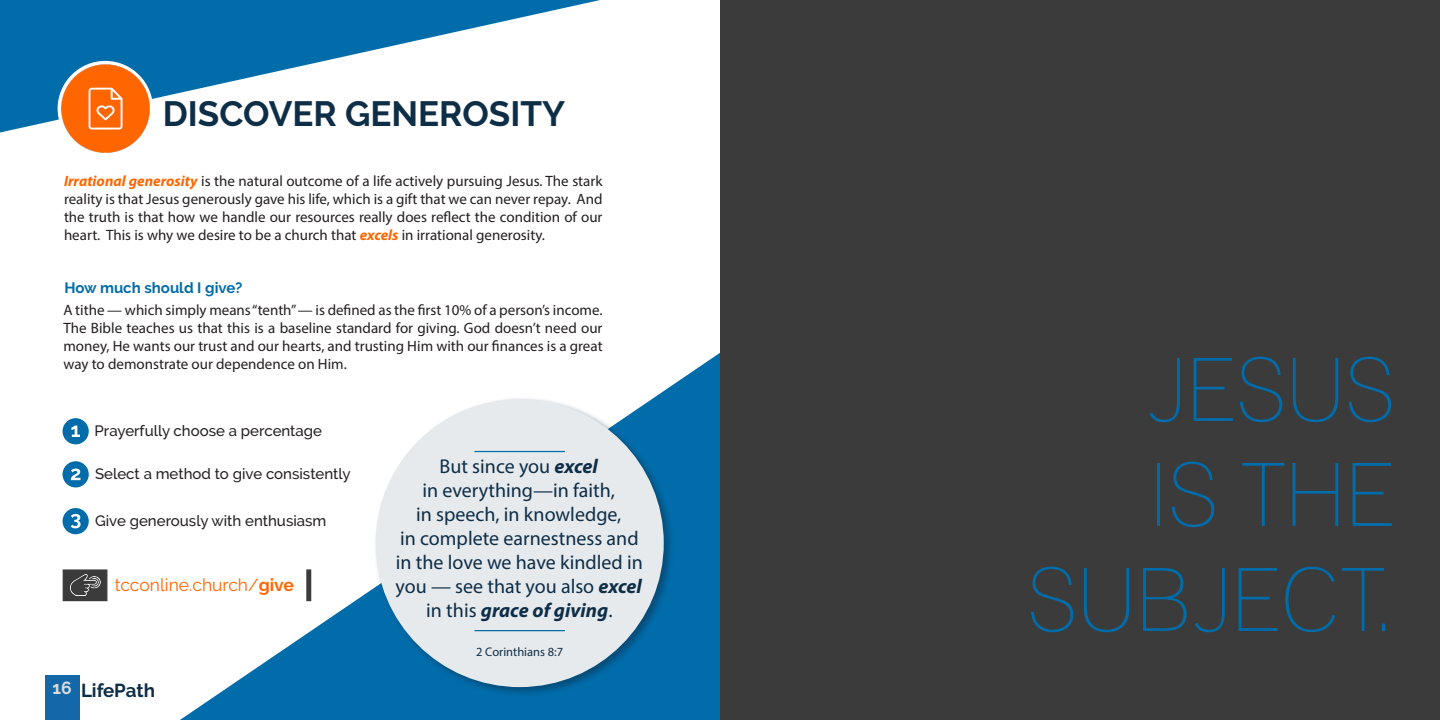
<style>
.page{position:relative;width:1440px;height:720px;background:#fff}
.page>*{position:absolute;margin:0;border:0;box-sizing:border-box;transform-origin:0 0}
.t1{font:condensed 87.5px "Lane";color:#006caa}
.Header_1{font:700 35px "Raleway";color:#0e2e47}
.t2{font:20px/24px "Myriad Pro";color:#0e2e47;text-align:center}
.t3{font:700 18.75px "Raleway";letter-spacing:-.005em;color:#0e2e47}
.t4{font:17.5px "Raleway";color:#f60}
.t5{font:15px/18px "Myriad Pro";color:#231f20;text-align:justify}
.t6{font:500 15px "Raleway";color:#231f20}
.t7{font:700 15px "Raleway";color:#006caa}
.t8{font:12.5px "Myriad Pro";color:#0e2e47}
.s1{font-weight:700;font-style:italic;color:#f60}
.s2{font-weight:700}
.s3{font-weight:700;font-style:italic}
</style>
<div class="page">
<div style="left:45px;top:675px;width:34px;height:45px;background:#1467a8"></div>
<svg style="left:180px;top:353px;width:540px;height:367px"></svg>
<svg style="left:0;top:0;width:600px;height:133px"></svg>
<div style="left:63px;top:418px;width:26px;height:26px;background:#006caa;border-radius:50%"></div>
<svg style="left:71px;top:426px;width:9px;height:11px"></svg>
<div style="left:63px;top:461px;width:26px;height:26px;background:#006caa;border-radius:50%"></div>
<svg style="left:71px;top:469px;width:9px;height:11px"></svg>
<div style="left:63px;top:508px;width:26px;height:26px;background:#006caa;border-radius:50%"></div>
<svg style="left:71px;top:514px;width:10px;height:14px"></svg>
<div style="left:58px;top:564px;width:251px;height:42px;background:#fff"></div>
<div style="left:63px;top:569px;width:44px;height:32px;background:#3b3b3b;border:1px solid #3b3b3b"></div>
<img style="left:70px;top:575px;width:30px;height:21px">
<svg style="left:306px;top:569px;width:5px;height:32px"></svg>
<div style="left:720px;top:0;width:720px;height:720px;background:#3b3b3b"></div>
<div style="left:58px;top:61px;width:95px;height:95px;background:#fff;border-radius:50%"></div>
<img style="left:61px;top:64px;width:90px;height:89px">
<div style="left:373px;top:396px;width:301px;height:302px;background:#0e2e47;opacity:.5"></div>
<div style="left:376px;top:399px;width:288px;height:288px;background:#e7eaed;border-radius:50%"></div>
<hr style="left:475px;top:451px;width:90px;height:1px;background:#006caa">
<hr style="left:475px;top:630px;width:90px;height:1px;background:#006caa">
<p class="Header_1" style="left:163px;top:93px;width:404px">DISCOVER GENEROSITY</p>
<p class="t5" style="left:64px;top:172px;width:540px"><span class="s1">Irrational generosity</span> is the natural outcome of a life actively pursuing Jesus. The stark reality is that Jesus generously gave his life, which is a gift that we can never repay. And the truth is that how we handle our resources really does reflect the condition of our heart. This is why we desire to be a church that <span class="s1">excels</span> in irrational generosity.</p>
<p class="t7" style="left:64px;top:279px;width:180px">How much should I give?</p>
<p class="t5" style="left:63px;top:300px;width:541px">A tithe — which simply means “tenth” — is defined as the first 10% of a person’s income.<br>The Bible teaches us that this is a baseline standard for giving. God doesn’t need our money, He wants our trust and our hearts, and trusting Him with our finances is a great way to demonstrate our dependence on Him.</p>
<p class="t6" style="left:95px;top:422px;width:229px">Prayerfully choose a percentage</p>
<p class="t6" style="left:95px;top:465px;width:257px">Select a method to give consistently</p>
<p class="t6" style="left:95px;top:512px;width:233px">Give generously with enthusiasm</p>
<p class="t4" style="left:115px;top:575px;width:181px">tcconline.church/<span class="s2">give</span></p>
<p class="t3" style="left:52px;top:680px;width:104px"><sup>16</sup> LifePath</p>
<p class="t2" style="left:440px;top:454px;width:160px">But since you <span class="s3">excel</span></p>
<p class="t2" style="left:422px;top:478px;width:194px">in everything—in faith,</p>
<p class="t2" style="left:416px;top:502px;width:207px">in speech, in knowledge,</p>
<p class="t2" style="left:396px;top:526px;width:249px">in complete earnestness and in the love we have kindled in you — see that you also <span class="s3">excel </span>in this <span class="s3">grace of giving</span>.</p>
<p class="t8" style="left:476px;top:644px;width:88px">2 Corinthians 8:7</p>
<p class="t1" style="left:1145px;top:337px;width:251px">JESUS</p>
<p class="t1" style="left:1150px;top:442px;width:247px">IS THE</p>
<p class="t1" style="left:1027px;top:547px;width:369px">SUBJECT.</p>
</div>
